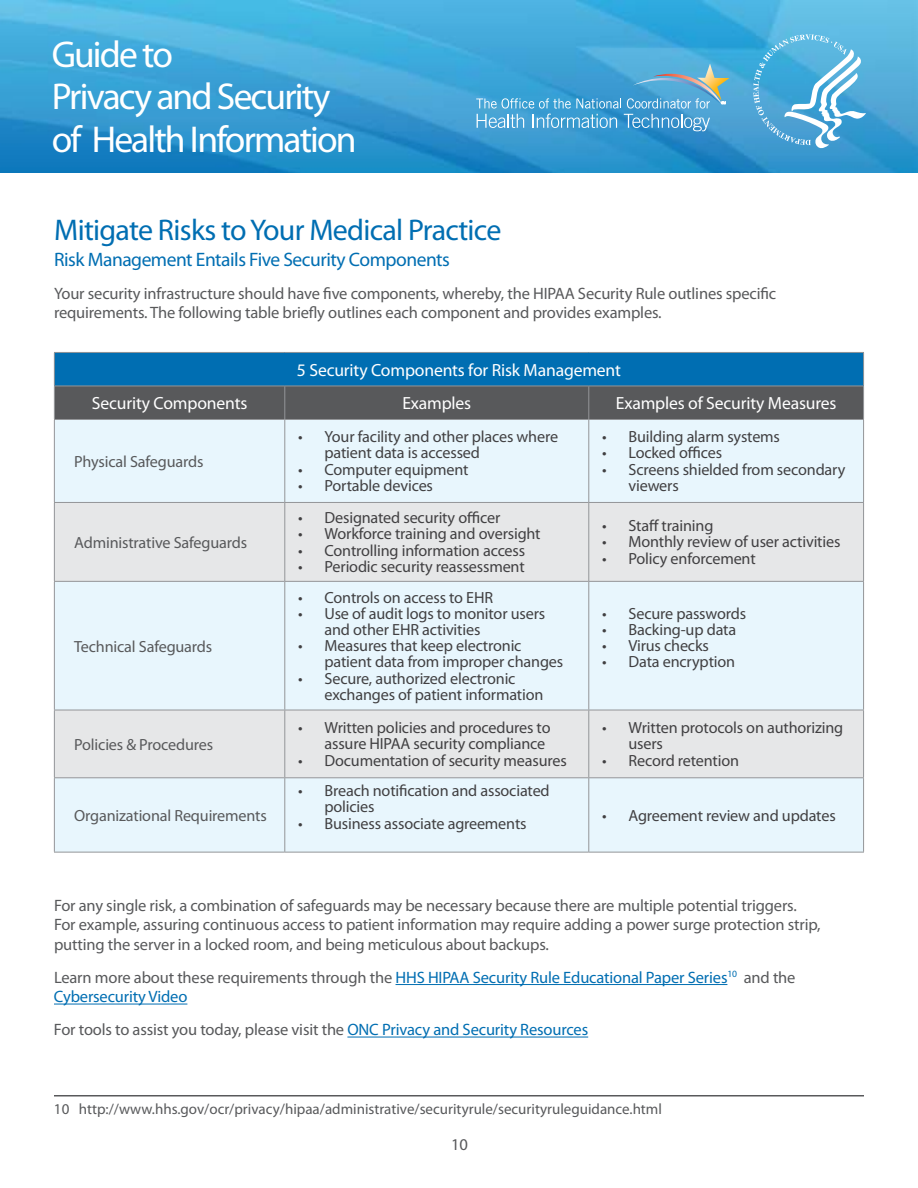
<style>
.page{position:relative;width:918px;height:1188px;background:#fff}
.page>*{position:absolute;margin:0;border:0;box-sizing:border-box;transform-origin:0 0}
.t1{font:37.5px/42.5px "Myriad Pro";letter-spacing:-.05em;color:#fff}
.t2{font:30px "Myriad Pro";letter-spacing:-.025em;color:#006eb2}
.t3{font:19.5px "Myriad Pro";letter-spacing:-.025em;color:#006eb2}
.t4{font:17.7px "Myriad Pro";letter-spacing:-.01em;color:#fff}
.t5{font:16.5px/19.5px "Myriad Pro";letter-spacing:-.01em;color:#58595b}
.t6{font:16.5px/19.5px "Myriad Pro";letter-spacing:-.01em;color:#006eb2}
.t7{font:16.2px/16.2px "Myriad Pro";letter-spacing:-.01em;color:#414042}
.t8{font:16.2px "Myriad Pro";letter-spacing:-.01em;color:#58595b}
.t9{font:15px "Myriad Pro";color:#58595b}
.s1{color:#58595b}
.s2{color:#006eb2}
</style>
<div class="page">
<img style="left:0;top:0;width:918px;height:173px">
<svg style="left:476px;top:64px;width:253px;height:67px;background:#54a7d3"></svg>
<svg style="left:753px;top:34px;width:113px;height:114px;background:#64b5dd"></svg>
<hr style="left:396px;top:984px;width:331px;height:1px;background:#006eb2">
<hr style="left:54px;top:1004px;width:133px;height:1px;background:#006eb2">
<hr style="left:347px;top:1037px;width:241px;height:1px;background:#006eb2">
<hr style="left:54px;top:1095px;width:810px;height:1px;background:#58595b">
<div style="left:54px;top:352px;width:810px;height:34px;background:#006eb2"></div>
<div style="left:55px;top:387px;width:808px;height:32px;background:#58595b"></div>
<div style="left:55px;top:420px;width:808px;height:432px;background:#e8f6fd"></div>
<svg style="left:55px;top:503px;width:808px;height:274px;background:#e6edf1"></svg>
<hr style="left:54px;top:352px;width:231px;height:1px;background:#939598">
<hr style="left:54px;top:353px;width:1px;height:33px;background:#939598">
<hr style="left:285px;top:352px;width:304px;height:1px;background:#939598">
<hr style="left:589px;top:352px;width:275px;height:1px;background:#939598">
<hr style="left:863px;top:353px;width:1px;height:33px;background:#939598">
<hr style="left:54px;top:386px;width:231px;height:1px;background:#939598">
<hr style="left:54px;top:386px;width:1px;height:33px;background:#939598">
<hr style="left:285px;top:386px;width:304px;height:1px;background:#939598">
<hr style="left:284px;top:386px;width:1px;height:33px;background:#939598">
<hr style="left:589px;top:386px;width:275px;height:1px;background:#939598">
<hr style="left:588px;top:386px;width:1px;height:33px;background:#939598">
<hr style="left:863px;top:386px;width:1px;height:33px;background:#939598">
<hr style="left:54px;top:503px;width:1px;height:78px;background:#939598">
<hr style="left:284px;top:503px;width:1px;height:78px;background:#939598">
<hr style="left:588px;top:503px;width:1px;height:78px;background:#939598">
<hr style="left:863px;top:503px;width:1px;height:78px;background:#939598">
<hr style="left:54px;top:582px;width:1px;height:128px;background:#939598">
<hr style="left:284px;top:582px;width:1px;height:128px;background:#939598">
<hr style="left:588px;top:582px;width:1px;height:128px;background:#939598">
<hr style="left:863px;top:582px;width:1px;height:128px;background:#939598">
<hr style="left:54px;top:710px;width:1px;height:67px;background:#939598">
<hr style="left:284px;top:710px;width:1px;height:67px;background:#939598">
<hr style="left:588px;top:710px;width:1px;height:67px;background:#939598">
<hr style="left:863px;top:710px;width:1px;height:67px;background:#939598">
<hr style="left:54px;top:778px;width:1px;height:74px;background:#939598">
<hr style="left:284px;top:778px;width:1px;height:74px;background:#939598">
<hr style="left:588px;top:778px;width:1px;height:74px;background:#939598">
<hr style="left:863px;top:778px;width:1px;height:74px;background:#939598">
<hr style="left:54px;top:419px;width:231px;height:1px;background:#939598">
<hr style="left:285px;top:419px;width:304px;height:1px;background:#939598">
<hr style="left:589px;top:419px;width:275px;height:1px;background:#939598">
<hr style="left:54px;top:420px;width:1px;height:82px;background:#939598">
<hr style="left:54px;top:502px;width:231px;height:1px;background:#939598">
<hr style="left:284px;top:420px;width:1px;height:82px;background:#939598">
<hr style="left:588px;top:420px;width:1px;height:82px;background:#939598">
<hr style="left:863px;top:420px;width:1px;height:82px;background:#939598">
<hr style="left:285px;top:502px;width:304px;height:1px;background:#939598">
<hr style="left:589px;top:502px;width:275px;height:1px;background:#939598">
<hr style="left:54px;top:581px;width:231px;height:1px;background:#939598">
<hr style="left:54px;top:710px;width:231px;height:1px;background:#939598">
<hr style="left:54px;top:777px;width:231px;height:1px;background:#939598">
<hr style="left:54px;top:852px;width:231px;height:1px;background:#939598">
<hr style="left:285px;top:581px;width:304px;height:1px;background:#939598">
<hr style="left:589px;top:581px;width:275px;height:1px;background:#939598">
<hr style="left:285px;top:710px;width:304px;height:1px;background:#939598">
<hr style="left:589px;top:710px;width:275px;height:1px;background:#939598">
<hr style="left:285px;top:777px;width:304px;height:1px;background:#939598">
<hr style="left:589px;top:777px;width:275px;height:1px;background:#939598">
<hr style="left:285px;top:852px;width:304px;height:1px;background:#939598">
<hr style="left:589px;top:852px;width:275px;height:1px;background:#939598">
<h1 class="t1" style="left:52px;top:33px;width:306px">Guide to<br>Privacy and Security of Health Information</h1>
<h2 class="t2" style="left:54px;top:211px;width:449px">Mitigate Risks to Your Medical Practice</h2>
<p class="t3" style="left:54px;top:247px;width:397px">Risk Management Entails Five Security Components</p>
<p class="t5" style="left:54px;top:283px;width:724px">Your security infrastructure should have five components, whereby, the HIPAA Security Rule outlines specific requirements. The following table briefly outlines each component and provides examples.</p>
<p class="t4" style="left:297px;top:359px;width:326px">5 Security Components for Risk Management</p>
<p class="t4" style="left:92px;top:392px;width:157px">Security Components</p>
<p class="t4" style="left:402px;top:392px;width:70px">Examples</p>
<p class="t4" style="left:616px;top:392px;width:222px">Examples of Security Measures</p>
<p class="t8" style="left:74px;top:451px;width:131px">Physical Safeguards</p>
<p class="t8" style="left:74px;top:532px;width:174px">Administrative Safeguards</p>
<p class="t8" style="left:74px;top:636px;width:140px">Technical Safeguards</p>
<p class="t8" style="left:74px;top:734px;width:140px">Policies &amp; Procedures</p>
<p class="t8" style="left:74px;top:805px;width:194px">Organizational Requirements</p>
<p class="t7" style="left:325px;top:428px;width:235px;text-indent:-26px">• Your facility and other places where patient data is accessed</p>
<p class="t7" style="left:298px;top:461px;width:172px">• Computer equipment</p>
<p class="t7" style="left:298px;top:477px;width:136px">• Portable devices</p>
<p class="t7" style="left:298px;top:509px;width:204px">• Designated security officer</p>
<p class="t7" style="left:298px;top:526px;width:244px">• Workforce training and oversight</p>
<p class="t7" style="left:298px;top:542px;width:229px">• Controlling information access</p>
<p class="t7" style="left:298px;top:558px;width:228px">• Periodic security reassessment</p>
<p class="t7" style="left:298px;top:589px;width:197px">• Controls on access to EHR</p>
<p class="t7" style="left:325px;top:605px;width:222px;text-indent:-26px">• Use of audit logs to monitor users and other EHR activities</p>
<p class="t7" style="left:325px;top:637px;width:240px;text-indent:-26px">• Measures that keep electronic patient data from improper changes</p>
<p class="t7" style="left:325px;top:670px;width:220px;text-indent:-26px">• Secure, authorized electronic exchanges of patient information</p>
<p class="t7" style="left:325px;top:719px;width:228px;text-indent:-26px">• Written policies and procedures to assure HIPAA security compliance</p>
<p class="t7" style="left:298px;top:752px;width:270px">• Documentation of security measures</p>
<p class="t7" style="left:325px;top:782px;width:227px;text-indent:-26px">• Breach notification and associated policies</p>
<p class="t7" style="left:298px;top:815px;width:230px">• Business associate agreements</p>
<p class="t7" style="left:602px;top:428px;width:180px">• Building alarm systems</p>
<p class="t7" style="left:602px;top:445px;width:122px">• Locked offices</p>
<p class="t7" style="left:629px;top:461px;width:218px;text-indent:-26px">• Screens shielded from secondary viewers</p>
<p class="t7" style="left:602px;top:517px;width:113px">• Staff training</p>
<p class="t7" style="left:602px;top:534px;width:240px">• Monthly review of user activities</p>
<p class="t7" style="left:602px;top:550px;width:155px">• Policy enforcement</p>
<p class="t7" style="left:602px;top:605px;width:146px">• Secure passwords</p>
<p class="t7" style="left:602px;top:621px;width:136px">• Backing-up data</p>
<p class="t7" style="left:602px;top:637px;width:108px">• Virus checks</p>
<p class="t7" style="left:602px;top:654px;width:135px">• Data encryption</p>
<p class="t7" style="left:629px;top:719px;width:216px;text-indent:-26px">• Written protocols on authorizing users</p>
<p class="t7" style="left:602px;top:752px;width:139px">• Record retention</p>
<p class="t7" style="left:602px;top:807px;width:235px">• Agreement review and updates</p>
<p class="t5" style="left:54px;top:895px;width:768px">For any single risk, a combination of safeguards may be necessary because there are multiple potential triggers.<br>For example, assuring continuous access to patient information may require adding a power surge protection strip, putting the server in a locked room, and being meticulous about backups.</p>
<p class="t6" style="left:54px;top:967px;width:743px"><span class="s1">Learn more about these requirements through the</span> HHS HIPAA Security Rule Educational Paper Series<sup>10</sup> <span class="s1">and the<br></span>Cybersecurity Video</p>
<p class="t5" style="left:54px;top:1020px;width:536px">For tools to assist you today, please visit the <span class="s2">ONC Privacy and Security Resources</span></p>
<p class="t9" style="left:54px;top:1099px;width:609px">10 http://www.hhs.gov/ocr/privacy/hipaa/administrative/securityrule/securityruleguidance.html</p>
<p class="t5" style="left:451px;top:1135px;width:18px">10</p>
</div>
